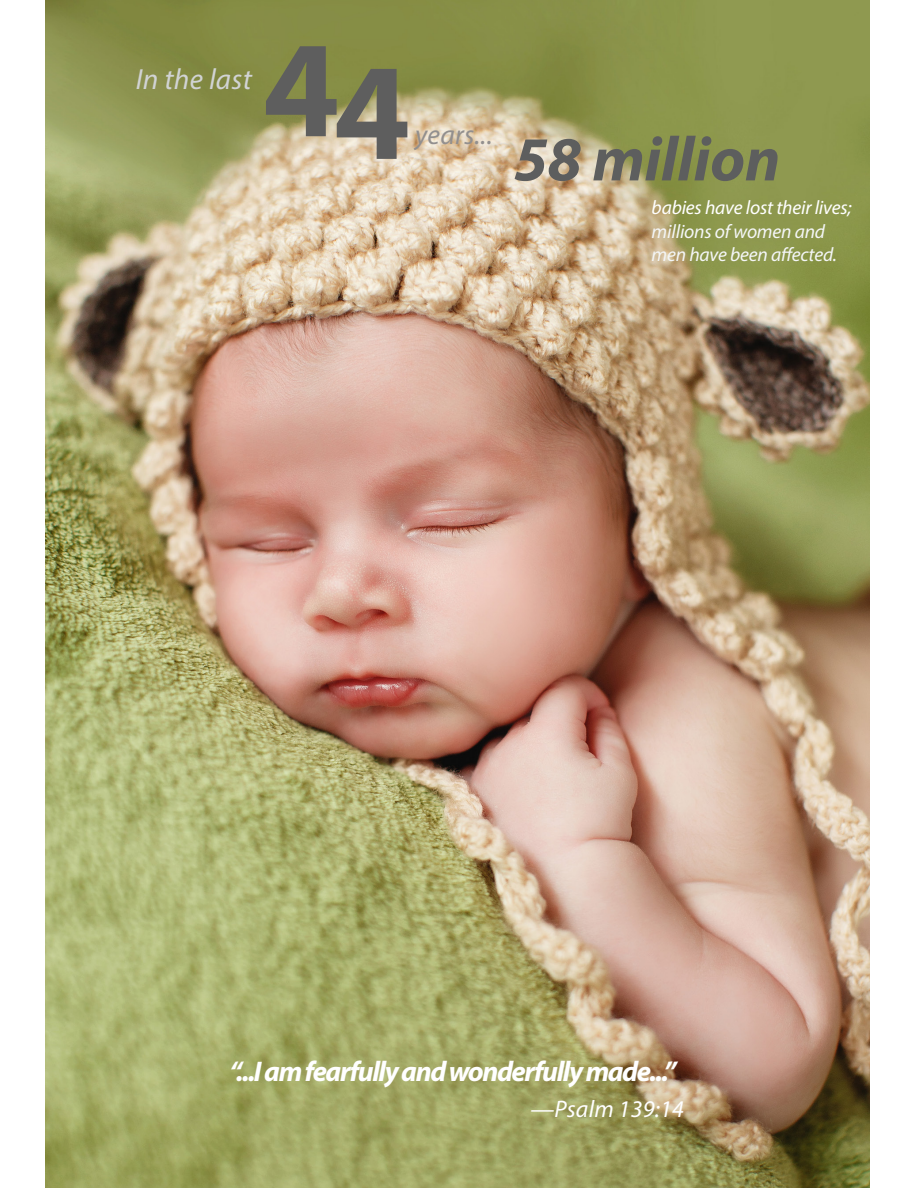
<style>
.page{position:relative;width:918px;height:1188px;background:#fff}
.page>*{position:absolute;margin:0;border:0;box-sizing:border-box;transform-origin:0 0}
.t1{font:700 138.45px "Myriad Pro";color:#5e5e5e}
.t2{font:italic 700 63px "Myriad Pro";letter-spacing:-.005em;color:#5d5e5e}
.t3{font:italic 29.25px "Myriad Pro";letter-spacing:.01em;color:#d1d3d4}
.t4{font:italic 700 28.5px "Myriad Pro";letter-spacing:-.05em;color:#fff}
.t5{font:italic 27.75px "Myriad Pro";letter-spacing:.01em;color:#928f8e}
.t6{font:italic 24px "Myriad Pro";letter-spacing:.01em;color:#fff}
.t7{font:italic 19.5px "Myriad Pro";letter-spacing:-.01em;color:#f4f6f7}
.t8{font:italic 19.5px "Myriad Pro";letter-spacing:-.01em;color:#fff}
</style>
<div class="page">
<img style="left:45px;top:0;width:825px;height:1188px">
<p class="t3" style="left:136px;top:61px;width:118px">In the last</p>
<p class="t1" style="left:263px;top:-1px;width:78px">4</p>
<p class="t1" style="left:334px;top:22px;width:78px">4</p>
<p class="t5" style="left:415px;top:117px;width:79px">years...</p>
<p class="t2" style="left:514px;top:118px;width:268px">58 million</p>
<p class="t8" style="left:652px;top:196px;width:201px">babies have lost their lives;</p>
<p class="t7" style="left:652px;top:219px;width:175px">millions of women and</p>
<p class="t7" style="left:652px;top:243px;width:187px">men have been affected.</p>
<p class="t4" style="left:229px;top:1053px;width:449px">“...I am fearfully and wonderfully made...”</p>
<p class="t6" style="left:530px;top:1095px;width:155px">—Psalm 139:14</p>
</div>
